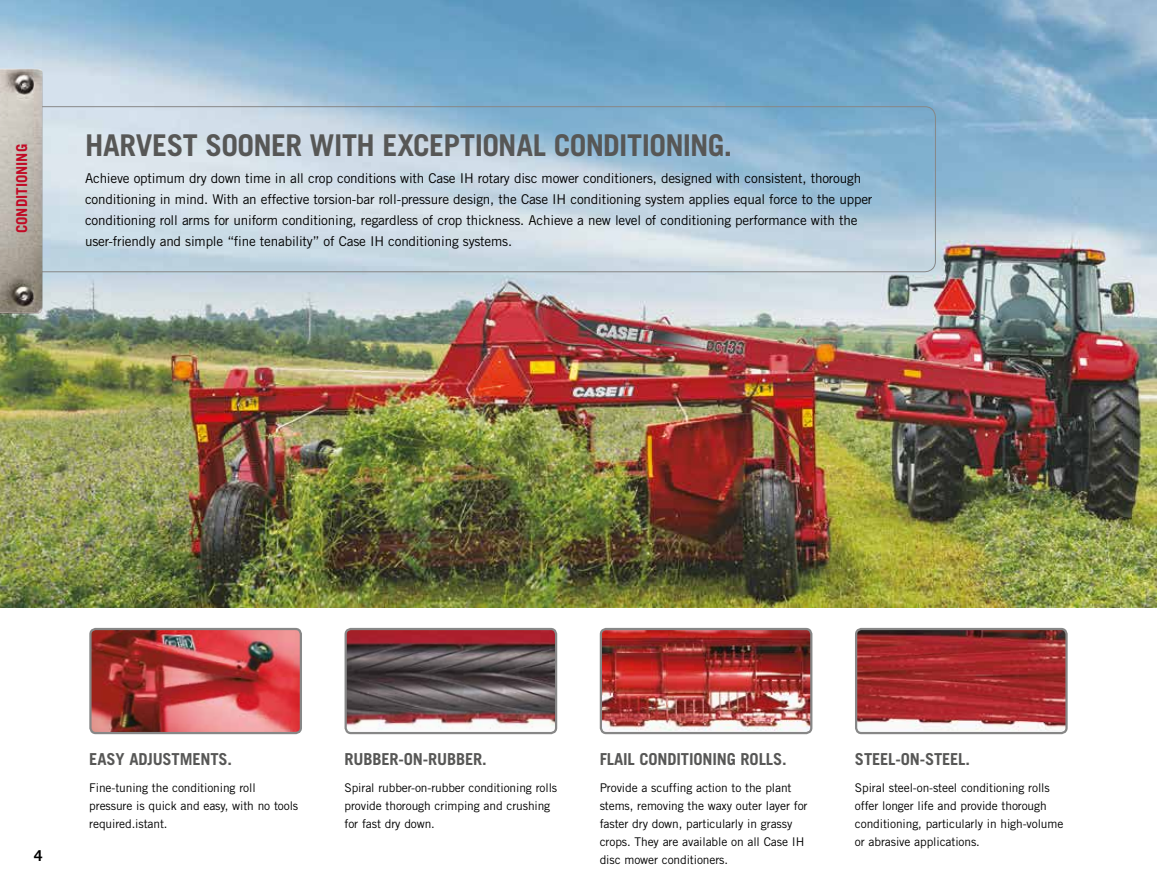
<style>
.page{position:relative;width:1157px;height:893px;background:#fff}
.page>*{position:absolute;margin:0;border:0;box-sizing:border-box;transform-origin:0 0}
.t1{font:700 30px "Trade Gothic LT Std";letter-spacing:-.02em;color:#575756}
.t2{font:700 16.5px "Trade Gothic LT Std";letter-spacing:-.01em;color:#575756}
.t3{font:700 15px "Trade Gothic LT Std";color:#c10a25}
.t4{font:700 15px "Trade Gothic LT Pro";color:#000}
.t5{font:13.5px/21px "Trade Gothic LT Std";letter-spacing:-.015em;color:#000}
.t6{font:12px/18px "Trade Gothic LT Std";letter-spacing:-.01em;color:#000}
</style>
<div class="page">
<img style="left:0;top:0;width:1157px;height:608px">
<div style="left:0;top:106px;width:935px;height:166px;border:1px solid #878787;border-radius:11px"></div>
<img style="left:0;top:69px;width:43px;height:245px">
<img style="left:92px;top:629px;width:209px;height:104px">
<div style="left:89px;top:628px;width:213px;height:106px;border:2px solid #878787;border-radius:5px"></div>
<img style="left:347px;top:629px;width:209px;height:104px">
<div style="left:344px;top:628px;width:213px;height:106px;border:2px solid #878787;border-radius:5px"></div>
<img style="left:601px;top:629px;width:210px;height:104px">
<div style="left:600px;top:628px;width:212px;height:106px;border:2px solid #878787;border-radius:5px"></div>
<img style="left:856px;top:629px;width:210px;height:104px">
<div style="left:855px;top:628px;width:212px;height:106px;border:2px solid #878787;border-radius:5px"></div>
<p class="t3" style="left:12px;top:233px;width:91px;rotate:-90deg">CONDITIONING</p>
<h1 class="t1" style="left:85px;top:127px;width:648px">HARVEST SOONER WITH EXCEPTIONAL CONDITIONING.</h1>
<p class="t5" style="left:85px;top:168px;width:789px">Achieve optimum dry down time in all crop conditions with Case IH rotary disc mower conditioners, designed with consistent, thorough conditioning in mind. With an effective torsion-bar roll-pressure design, the Case IH conditioning system applies equal force to the upper conditioning roll arms for uniform conditioning, regardless of crop thickness. Achieve a new level of conditioning performance with the user-friendly and simple “fine tenability” of Case IH conditioning systems.</p>
<p class="t4" style="left:34px;top:847px;width:10px">4</p>
<h2 class="t2" style="left:89px;top:748px;width:144px">EASY ADJUSTMENTS.</h2>
<p class="t6" style="left:89px;top:778px;width:210px">Fine-tuning the conditioning roll pressure is quick and easy, with no tools required.istant.</p>
<h2 class="t2" style="left:344px;top:748px;width:144px">RUBBER-ON-RUBBER.</h2>
<p class="t6" style="left:344px;top:778px;width:214px">Spiral rubber-on-rubber conditioning rolls provide thorough crimping and crushing for fast dry down.</p>
<h2 class="t2" style="left:600px;top:748px;width:188px">FLAIL CONDITIONING ROLLS.</h2>
<p class="t6" style="left:600px;top:778px;width:209px">Provide a scuffing action to the plant stems, removing the waxy outer layer for faster dry down, particularly in grassy crops. They are available on all Case IH disc mower conditioners.</p>
<h2 class="t2" style="left:855px;top:748px;width:117px">STEEL-ON-STEEL.</h2>
<p class="t6" style="left:855px;top:778px;width:210px">Spiral steel-on-steel conditioning rolls offer longer life and provide thorough conditioning, particularly in high-volume or abrasive applications.</p>
</div>
